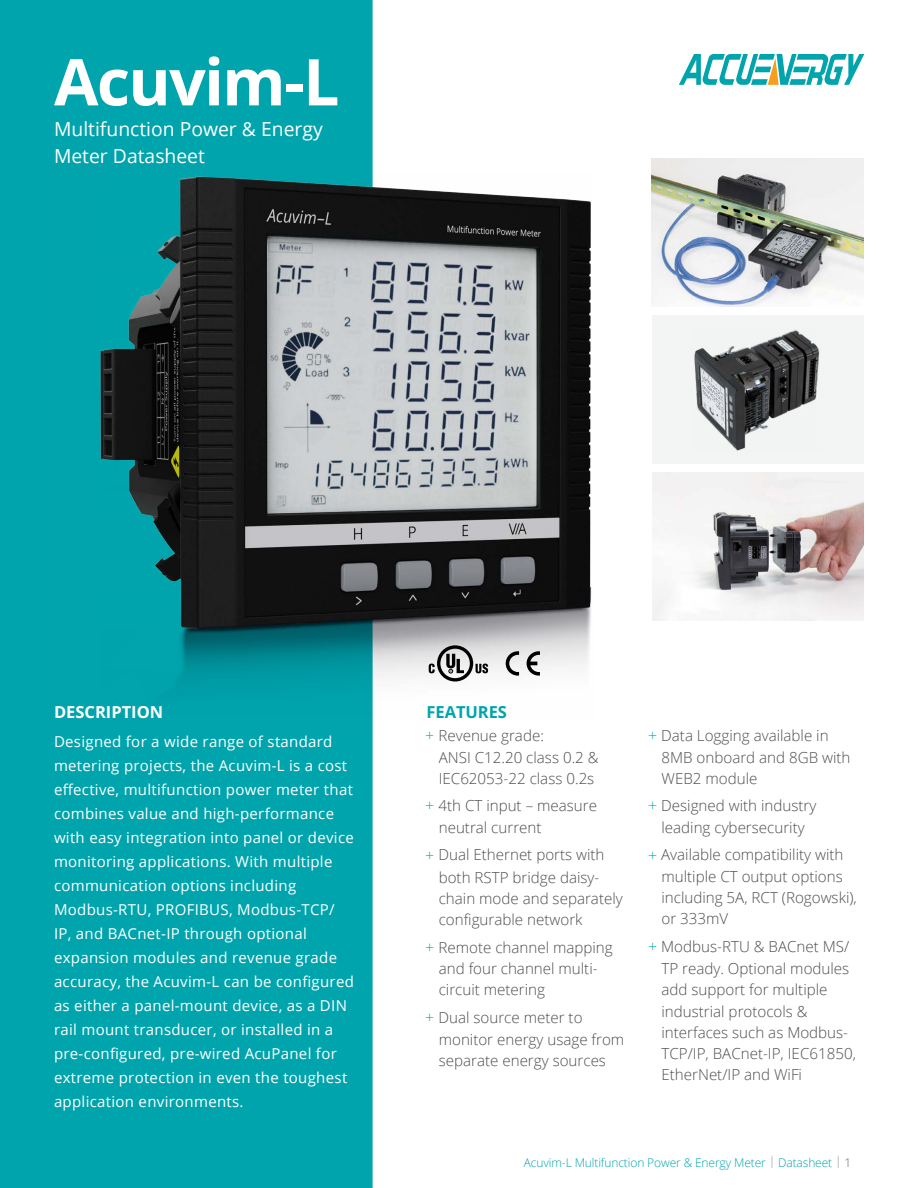
<style>
.page{position:relative;width:918px;height:1188px;background:#fff}
.page>*{position:absolute;margin:0;border:0;box-sizing:border-box;transform-origin:0 0}
.t1{font:700 64.5px "Open Sans";letter-spacing:-.025em;color:#fff}
.t2{font:19.35px/27px "Open Sans";color:#fff}
.t3{font:700 16.5px "Open Sans";color:#fff}
.t4{font:700 16.5px "Open Sans";letter-spacing:-.005em;color:#00a4ad}
.t5{font:300 15.15px/21.5px "Open Sans";color:#4d4d4f}
.t6{font:15px/24px "Open Sans";letter-spacing:.02em;color:#fff}
.t7{font:300 12px "Open Sans";letter-spacing:-.01em;color:#00a4ad}
.s1{font-size:15.9px;color:#00adb7}
.s2{color:#939598}
.s3{color:#636466}
</style>
<div class="page">
<div style="left:0;top:0;width:373px;height:1188px;background:#00a4ad"></div>
<img style="left:47px;top:162px;width:545px;height:568px">
<svg style="left:679px;top:54px;width:185px;height:31px"></svg>
<div style="left:652px;top:315px;width:212px;height:149px;background:#f3f4f4"></div>
<img style="left:694px;top:330px;width:125px;height:121px">
<img style="left:653px;top:472px;width:211px;height:149px">
<img style="left:652px;top:158px;width:211px;height:149px">
<svg style="left:506px;top:651px;width:13px;height:25px"></svg>
<svg style="left:527px;top:651px;width:13px;height:25px"></svg>
<svg style="left:429px;top:645px;width:59px;height:37px"></svg>
<h1 class="t1" style="left:54px;top:38px;width:287px">Acuvim-L</h1>
<p class="t2" style="left:54px;top:115px;width:270px">Multifunction Power &amp; Energy<br>Meter Datasheet</p>
<p class="t3" style="left:54px;top:700px;width:111px">DESCRIPTION</p>
<p class="t4" style="left:427px;top:700px;width:82px">FEATURES</p>
<p class="t6" style="left:54px;top:729px;width:301px">Designed for a wide range of standard metering projects, the Acuvim-L is a cost effective, multifunction power meter that combines value and high-performance with easy integration into panel or device monitoring applications. With multiple communication options including Modbus-RTU, PROFIBUS, Modbus-TCP/ IP, and BACnet-IP through optional expansion modules and revenue grade accuracy, the Acuvim-L can be configured as either a panel-mount device, as a DIN rail mount transducer, or installed in a pre-configured, pre-wired AcuPanel for extreme protection in even the toughest application environments.</p>
<p class="t5" style="left:439px;top:724px;width:161px;text-indent:-14px"><span class="s1">+</span> Revenue grade:<br>ANSI C12.20 class 0.2 &amp;<br>IEC62053-22 class 0.2s</p>
<p class="t5" style="left:439px;top:794px;width:160px;text-indent:-14px"><span class="s1">+</span> 4th CT input – measure neutral current</p>
<p class="t5" style="left:439px;top:844px;width:186px;text-indent:-14px"><span class="s1">+</span> Dual Ethernet ports with both RSTP bridge daisy&shy;chain mode and separately configurable network</p>
<p class="t5" style="left:439px;top:936px;width:176px;text-indent:-14px"><span class="s1">+</span> Remote channel mapping and four channel multi&shy;circuit metering</p>
<p class="t5" style="left:439px;top:1006px;width:187px;text-indent:-14px"><span class="s1">+</span> Dual source meter to monitor energy usage from separate energy sources</p>
<p class="t5" style="left:662px;top:724px;width:191px;text-indent:-14px"><span class="s1">+</span> Data Logging available in<br>8MB onboard and 8GB with<br>WEB2 module</p>
<p class="t5" style="left:648px;top:794px;width:170px;text-align:center"><span class="s1">+</span> Designed with industry leading cybersecurity</p>
<p class="t5" style="left:662px;top:844px;width:197px;text-indent:-14px"><span class="s1">+</span> Available compatibility with multiple CT output options including 5A, RCT (Rogowski), or 333mV</p>
<p class="t5" style="left:662px;top:935px;width:196px;text-indent:-14px"><span class="s1">+</span> Modbus-RTU &amp; BACnet MS/<br>TP ready. Optional modules add support for multiple industrial protocols &amp; interfaces such as Modbus-<br>TCP/IP, BACnet-IP, IEC61850,<br>EtherNet/IP and WiFi</p>
<p class="t7" style="left:524px;top:1154px;width:329px">Acuvim-L Multifunction Power &amp; Energy Meter <span class="s2">|</span> Datasheet <span class="s2">|</span> <span class="s3">1</span></p>
</div>
